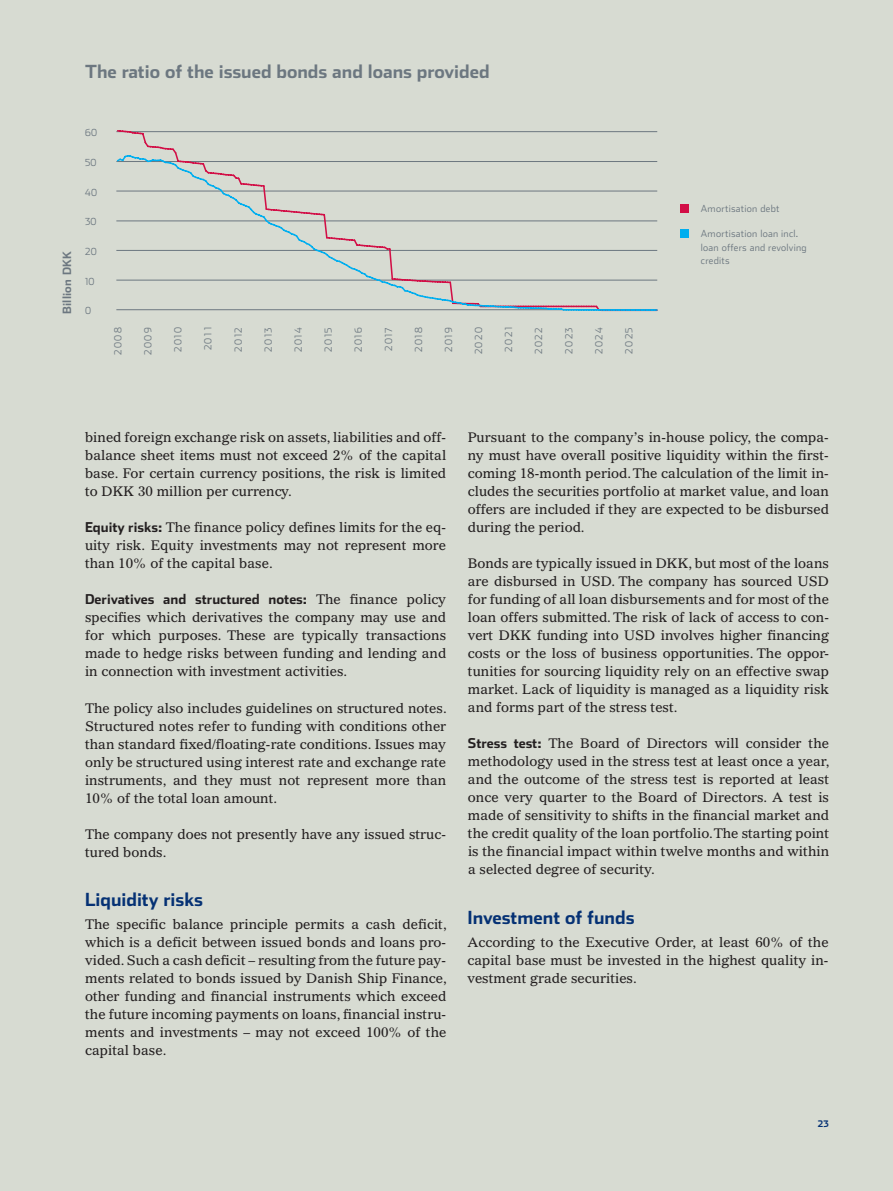
<style>
.page{position:relative;width:893px;height:1191px;background:#d7dbd2}
.page>*{position:absolute;margin:0;border:0;box-sizing:border-box;transform-origin:0 0}
.t1{font:700 18px "Stainless";color:#6c7780}
.t2{font:700 18px "Stainless";color:#053174}
.t3{font:13.5px/18px "Gazette LH";color:#231f20;text-align:justify}
.t4{font:700 13.5px "Stainless";color:#231f20}
.t5{font:700 11.4px "Stainless";letter-spacing:.03em;color:#6c7780}
.t6{font:300 9.75px/13.5px "Stainless";letter-spacing:.03em;color:#6c7780}
.t7{font:700 9px "Stainless";color:#053174}
.s1{font-family:"Stainless";font-weight:700}
.s2{font-family:"Gazette LH";font-weight:400}
</style>
<div class="page">
<svg style="left:116px;top:130px;width:542px;height:24px"></svg>
<svg style="left:116px;top:154px;width:542px;height:158px"></svg>
<div style="left:681px;top:204px;width:8px;height:9px;background:#d20e46"></div>
<div style="left:681px;top:229px;width:8px;height:9px;background:#00aeef"></div>
<h1 class="t1" style="left:85px;top:60px;width:406px">The ratio of the issued bonds and loans provided</h1>
<p class="t5" style="left:60px;top:314px;width:65px;rotate:-90deg">Billion DKK</p>
<p class="t6" style="left:85px;top:126px;width:13px">60</p>
<p class="t6" style="left:85px;top:156px;width:13px">50</p>
<p class="t6" style="left:85px;top:185px;width:13px">40</p>
<p class="t6" style="left:85px;top:215px;width:13px">30</p>
<p class="t6" style="left:85px;top:245px;width:13px">20</p>
<p class="t6" style="left:85px;top:274px;width:11px">10</p>
<p class="t6" style="left:85px;top:304px;width:7px">0</p>
<p class="t6" style="left:111px;top:355px;width:29px;rotate:-90deg">2008</p>
<p class="t6" style="left:141px;top:355px;width:29px;rotate:-90deg">2009</p>
<p class="t6" style="left:171px;top:352px;width:26px;rotate:-90deg">2010</p>
<p class="t6" style="left:201px;top:350px;width:25px;rotate:-90deg">2011</p>
<p class="t6" style="left:231px;top:351px;width:26px;rotate:-90deg">2012</p>
<p class="t6" style="left:261px;top:351px;width:26px;rotate:-90deg">2013</p>
<p class="t6" style="left:291px;top:352px;width:26px;rotate:-90deg">2014</p>
<p class="t6" style="left:321px;top:351px;width:26px;rotate:-90deg">2015</p>
<p class="t6" style="left:352px;top:352px;width:26px;rotate:-90deg">2016</p>
<p class="t6" style="left:382px;top:351px;width:25px;rotate:-90deg">2017</p>
<p class="t6" style="left:412px;top:352px;width:26px;rotate:-90deg">2018</p>
<p class="t6" style="left:442px;top:352px;width:26px;rotate:-90deg">2019</p>
<p class="t6" style="left:472px;top:354px;width:29px;rotate:-90deg">2020</p>
<p class="t6" style="left:502px;top:351px;width:26px;rotate:-90deg">2021</p>
<p class="t6" style="left:532px;top:354px;width:28px;rotate:-90deg">2022</p>
<p class="t6" style="left:562px;top:354px;width:28px;rotate:-90deg">2023</p>
<p class="t6" style="left:592px;top:354px;width:28px;rotate:-90deg">2024</p>
<p class="t6" style="left:622px;top:354px;width:28px;rotate:-90deg">2025</p>
<p class="t6" style="left:701px;top:202px;width:80px">Amortisation debt</p>
<p class="t6" style="left:701px;top:227px;width:107px">Amortisation loan incl. loan offers and revolving credits</p>
<p class="t3" style="left:85px;top:428px;width:363px">bined foreign exchange risk on assets, liabilities and off&shy;balance sheet items must not exceed 2% of the capital base. For certain currency positions, the risk is limited to DKK 30 million per currency.</p>
<p class="t3" style="left:85px;top:518px;width:363px"><span class="s1">Equity risks:</span> The finance policy defines limits for the eq&shy;uity risk. Equity investments may not represent more than 10% of the capital base.</p>
<p class="t4" style="left:85px;top:591px;width:363px">Derivatives and structured notes: <span class="s2">The finance policy</span></p>
<p class="t3" style="left:85px;top:608px;width:363px">specifies which derivatives the company may use and for which purposes. These are typically transactions made to hedge risks between funding and lending and in connection with investment activities.</p>
<p class="t3" style="left:85px;top:698px;width:363px">The policy also includes guidelines on structured notes.<br>Structured notes refer to funding with conditions other than standard fixed/floating-rate conditions. Issues may only be structured using interest rate and exchange rate instruments, and they must not represent more than 10% of the total loan amount.</p>
<p class="t3" style="left:85px;top:824px;width:363px">The company does not presently have any issued struc&shy;tured bonds.</p>
<h1 class="t2" style="left:85px;top:888px;width:120px">Liquidity risks</h1>
<p class="t3" style="left:85px;top:914px;width:363px">The specific balance principle permits a cash deficit, which is a deficit between issued bonds and loans pro&shy;vided. Such a cash deficit – resulting from the future pay&shy;ments related to bonds issued by Danish Ship Finance, other funding and financial instruments which exceed the future incoming payments on loans, financial instru&shy;ments and investments – may not exceed 100% of the capital base.</p>
<p class="t3" style="left:468px;top:428px;width:363px">Pursuant to the company’s in-house policy, the compa&shy;ny must have overall positive liquidity within the first&shy;coming 18-month period.The calculation of the limit in&shy;cludes the securities portfolio at market value, and loan offers are included if they are expected to be disbursed during the period.</p>
<p class="t3" style="left:468px;top:554px;width:363px">Bonds are typically issued in DKK, but most of the loans are disbursed in USD. The company has sourced USD for funding of all loan disbursements and for most of the loan offers submitted.The risk of lack of access to con&shy;vert DKK funding into USD involves higher financing costs or the loss of business opportunities. The oppor&shy;tunities for sourcing liquidity rely on an effective swap market. Lack of liquidity is managed as a liquidity risk and forms part of the stress test.</p>
<p class="t3" style="left:468px;top:734px;width:363px"><span class="s1">Stress test:</span> The Board of Directors will consider the methodology used in the stress test at least once a year, and the outcome of the stress test is reported at least once very quarter to the Board of Directors. A test is made of sensitivity to shifts in the financial market and the credit quality of the loan portfolio.The starting point is the financial impact within twelve months and within a selected degree of security.</p>
<h1 class="t2" style="left:467px;top:906px;width:169px">Investment of funds</h1>
<p class="t3" style="left:467px;top:932px;width:363px">According to the Executive Order, at least 60% of the capital base must be invested in the highest quality in&shy;vestment grade securities.</p>
<p class="t7" style="left:818px;top:1117px;width:13px">23</p>
</div>
